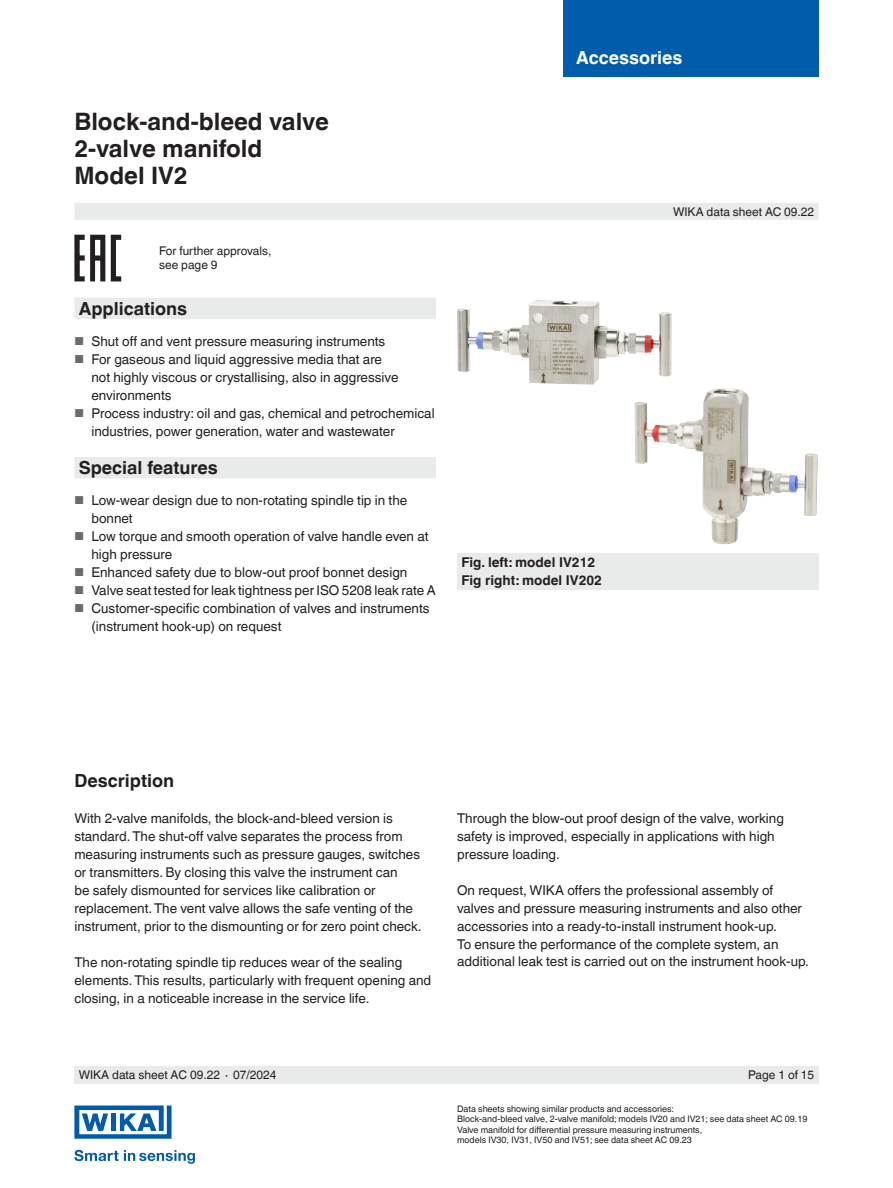
<style>
.page{position:relative;width:893px;height:1188px;background:#fff}
.page>*{position:absolute;margin:0;border:0;box-sizing:border-box;transform-origin:0 0}
.t1{font:700 24px/27px "Helvetica World";color:#231f20}
.t2{font:700 18px "Helvetica World";color:#231f20}
.t3{font:700 18px "Helvetica World";color:#fff}
.t4{font:13.5px/18px "Helvetica World";color:#231f20}
.t5{font:700 13.5px/18px "Helvetica World";color:#231f20}
.t6{font:12px/13.5px "Helvetica World";color:#231f20}
.t7{font:9px/10.5px "Helvetica World";color:#231f20}
.s1{font-size:11.55px;color:#696a6e}
</style>
<div class="page">
<div style="left:563px;top:0;width:256px;height:76px;background:#015cab"></div>
<div style="left:74px;top:203px;width:745px;height:17px;background:#e9eaea"></div>
<div style="left:74px;top:1066px;width:745px;height:18px;background:#e9eaea"></div>
<svg style="left:74px;top:1150px;width:121px;height:14px"></svg>
<svg style="left:74px;top:1106px;width:98px;height:33px"></svg>
<svg style="left:74px;top:298px;width:362px;height:180px"></svg>
<div style="left:457px;top:553px;width:362px;height:37px;background:#e9eaea"></div>
<svg style="left:111px;top:235px;width:10px;height:46px"></svg>
<svg style="left:74px;top:235px;width:31px;height:46px"></svg>
<img style="left:457px;top:300px;width:215px;height:85px">
<img style="left:634px;top:389px;width:184px;height:156px">
<h1 class="t1" style="left:74px;top:108px;width:256px">Block-and-bleed valve<br>2-valve manifold<br>Model IV2</h1>
<p class="t6" style="left:159px;top:244px;width:114px">For further approvals, see page 9</p>
<h2 class="t2" style="left:79px;top:298px;width:110px">Applications</h2>
<p class="t4" style="left:74px;top:332px;width:312px"><span class="s1">■</span> Shut off and vent pressure measuring instruments</p>
<p class="t4" style="left:91px;top:350px;width:309px;text-indent:-17px"><span class="s1">■</span> For gaseous and liquid aggressive media that are not highly viscous or crystallising, also in aggressive environments</p>
<p class="t4" style="left:91px;top:404px;width:345px;text-indent:-17px"><span class="s1">■</span> Process industry: oil and gas, chemical and petrochemical industries, power generation, water and wastewater</p>
<h2 class="t2" style="left:79px;top:457px;width:141px">Special features</h2>
<p class="t4" style="left:91px;top:491px;width:317px;text-indent:-17px"><span class="s1">■</span> Low-wear design due to non-rotating spindle tip in the bonnet</p>
<p class="t4" style="left:91px;top:527px;width:339px;text-indent:-17px"><span class="s1">■</span> Low torque and smooth operation of valve handle even at high pressure</p>
<p class="t4" style="left:74px;top:563px;width:334px"><span class="s1">■</span> Enhanced safety due to blow-out proof bonnet design</p>
<p class="t4" style="left:74px;top:581px;width:363px"><span class="s1">■</span> Valve seat tested for leak tightness per ISO 5208 leak rate A</p>
<p class="t4" style="left:91px;top:599px;width:340px;text-indent:-17px"><span class="s1">■</span> Customer-specific combination of valves and instruments (instrument hook-up) on request</p>
<h2 class="t3" style="left:576px;top:47px;width:108px">Accessories</h2>
<p class="t6" style="left:673px;top:205px;width:143px">WIKA data sheet AC 09.22</p>
<p class="t5" style="left:461px;top:554px;width:142px">Fig. left: model IV212<br>Fig right: model IV202</p>
<h2 class="t2" style="left:74px;top:770px;width:101px">Description</h2>
<p class="t4" style="left:74px;top:809px;width:349px">With 2-valve manifolds, the block-and-bleed version is standard. The shut-off valve separates the process from measuring instruments such as pressure gauges, switches or transmitters. By closing this valve the instrument can<br>be safely dismounted for services like calibration or replacement. The vent valve allows the safe venting of the instrument, prior to the dismounting or for zero point check.</p>
<p class="t4" style="left:74px;top:953px;width:358px">The non-rotating spindle tip reduces wear of the sealing elements. This results, particularly with frequent opening and closing, in a noticeable increase in the service life.</p>
<p class="t4" style="left:457px;top:809px;width:328px">Through the blow-out proof design of the valve, working safety is improved, especially in applications with high pressure loading.</p>
<p class="t4" style="left:457px;top:881px;width:353px">On request, WIKA offers the professional assembly of valves and pressure measuring instruments and also other accessories into a ready-to-install instrument hook-up.<br>To ensure the performance of the complete system, an additional leak test is carried out on the instrument hook-up.</p>
<p class="t6" style="left:79px;top:1068px;width:199px">WIKA data sheet AC 09.22 ∙ 07/2024</p>
<p class="t6" style="left:748px;top:1068px;width:68px">Page 1 of 15</p>
<p class="t7" style="left:457px;top:1104px;width:352px">Data sheets showing similar products and accessories:<br>Block-and-bleed valve, 2-valve manifold; models IV20 and IV21; see data sheet AC 09.19<br>Valve manifold for differential pressure measuring instruments,<br>models IV30, IV31, IV50 and IV51; see data sheet AC 09.23</p>
</div>
